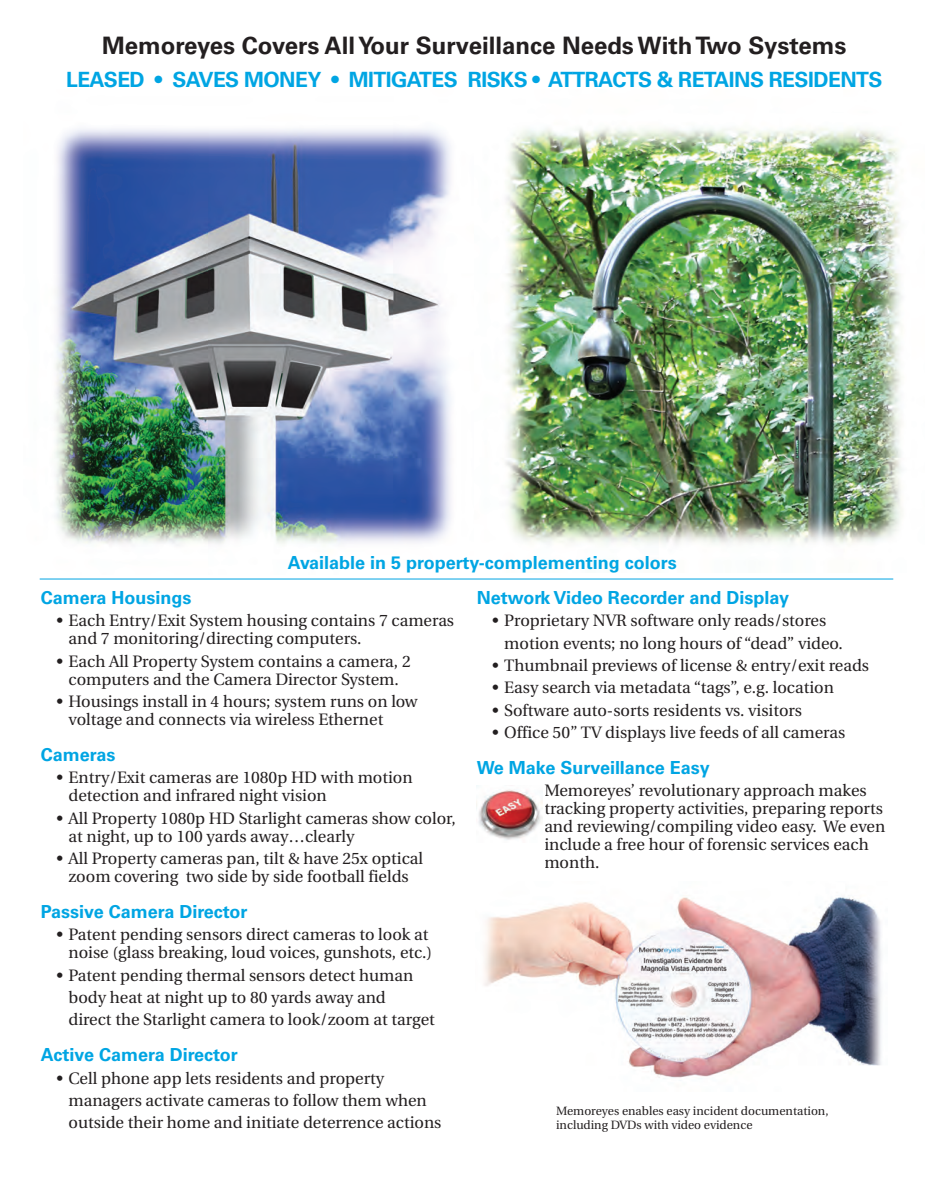
<style>
.page{position:relative;width:925px;height:1186px;background:#fff}
.page>*{position:absolute;margin:0;border:0;box-sizing:border-box;transform-origin:0 0}
.t1{font:700 24px "Univers";color:#231f20}
.t2{font:700 21px "Univers";letter-spacing:-.025em;color:#00a5e3}
.t3{font:700 18px "Univers";color:#00a5e3}
.t4{font:16.5px/18px "Utopia";color:#231f20}
.t5{font:12px/14.4px "Utopia";color:#231f20}
</style>
<div class="page">
<img style="left:55px;top:129px;width:396px;height:415px">
<img style="left:505px;top:127px;width:397px;height:417px">
<img style="left:484px;top:897px;width:398px;height:181px">
<hr style="left:40px;top:578px;width:852px;height:1px;background:#00a5e3">
<img style="left:476px;top:785px;width:66px;height:55px">
<h1 class="t1" style="left:102px;top:37px;width:745px">Memoreyes Covers All Your Surveillance Needs With Two Systems</h1>
<p class="t2" style="left:66px;top:72px;width:817px">LEASED • SAVES MONEY • MITIGATES RISKS • ATTRACTS &amp; RETAINS RESIDENTS</p>
<p class="t3" style="left:288px;top:556px;width:390px">Available in 5 property-complementing colors</p>
<p class="t3" style="left:41px;top:591px;width:152px">Camera Housings</p>
<p class="t4" style="left:68px;top:613px;width:387px;text-indent:-12px">• Each Entry/Exit System housing contains 7 cameras and 7 monitoring/directing computers.</p>
<p class="t4" style="left:56px;top:653px;width:355px;text-align:center">• Each All Property System contains a camera, 2 computers and the Camera Director System.</p>
<p class="t4" style="left:68px;top:693px;width:350px;text-indent:-12px">• Housings install in 4 hours; system runs on low voltage and connects via wireless Ethernet</p>
<p class="t3" style="left:41px;top:748px;width:76px">Cameras</p>
<p class="t4" style="left:68px;top:770px;width:345px;text-indent:-12px">• Entry/Exit cameras are 1080p HD with motion detection and infrared night vision</p>
<p class="t4" style="left:68px;top:810px;width:389px;text-indent:-12px">• All Property 1080p HD Starlight cameras show color, at night, up to 100 yards away…clearly</p>
<p class="t4" style="left:56px;top:850px;width:368px;text-align:center">• All Property cameras pan, tilt &amp; have 25x optical zoom covering two side by side football fields</p>
<p class="t3" style="left:41px;top:905px;width:208px">Passive Camera Director</p>
<p class="t4" style="left:56px;top:927px;width:377px;text-align:right">• Patent pending sensors direct cameras to look at noise (glass breaking, loud voices, gunshots, etc.)</p>
<p class="t4" style="left:68px;top:965px;width:368px;line-height:22.4px;text-indent:-12px">• Patent pending thermal sensors detect human body heat at night up to 80 yards away and<br>direct the Starlight camera to look/zoom at target</p>
<p class="t3" style="left:41px;top:1048px;width:198px">Active Camera Director</p>
<p class="t4" style="left:68px;top:1068px;width:374px;line-height:22.4px;text-indent:-12px">• Cell phone app lets residents and property managers activate cameras to follow them when outside their home and initiate deterrence actions</p>
<p class="t3" style="left:476px;top:591px;width:314px">Network Video Recorder and Display</p>
<p class="t4" style="left:504px;top:611px;width:340px;line-height:22.4px;text-indent:-12px">• Proprietary NVR software only reads/stores motion events; no long hours of “dead” video.</p>
<p class="t4" style="left:492px;top:657px;width:378px">• Thumbnail previews of license &amp; entry/exit reads</p>
<p class="t4" style="left:492px;top:680px;width:343px">• Easy search via metadata “tags”, e.g. location</p>
<p class="t4" style="left:492px;top:702px;width:311px">• Software auto-sorts residents vs. visitors</p>
<p class="t4" style="left:492px;top:724px;width:354px">• Office 50” TV displays live feeds of all cameras</p>
<p class="t3" style="left:476px;top:761px;width:235px">We Make Surveillance Easy</p>
<p class="t4" style="left:544px;top:783px;width:342px">Memoreyes’ revolutionary approach makes tracking property activities, preparing reports and reviewing/compiling video easy. We even include a free hour of forensic services each month.</p>
<p class="t5" style="left:556px;top:1104px;width:274px">Memoreyes enables easy incident documentation, including DVDs with video evidence</p>
</div>
